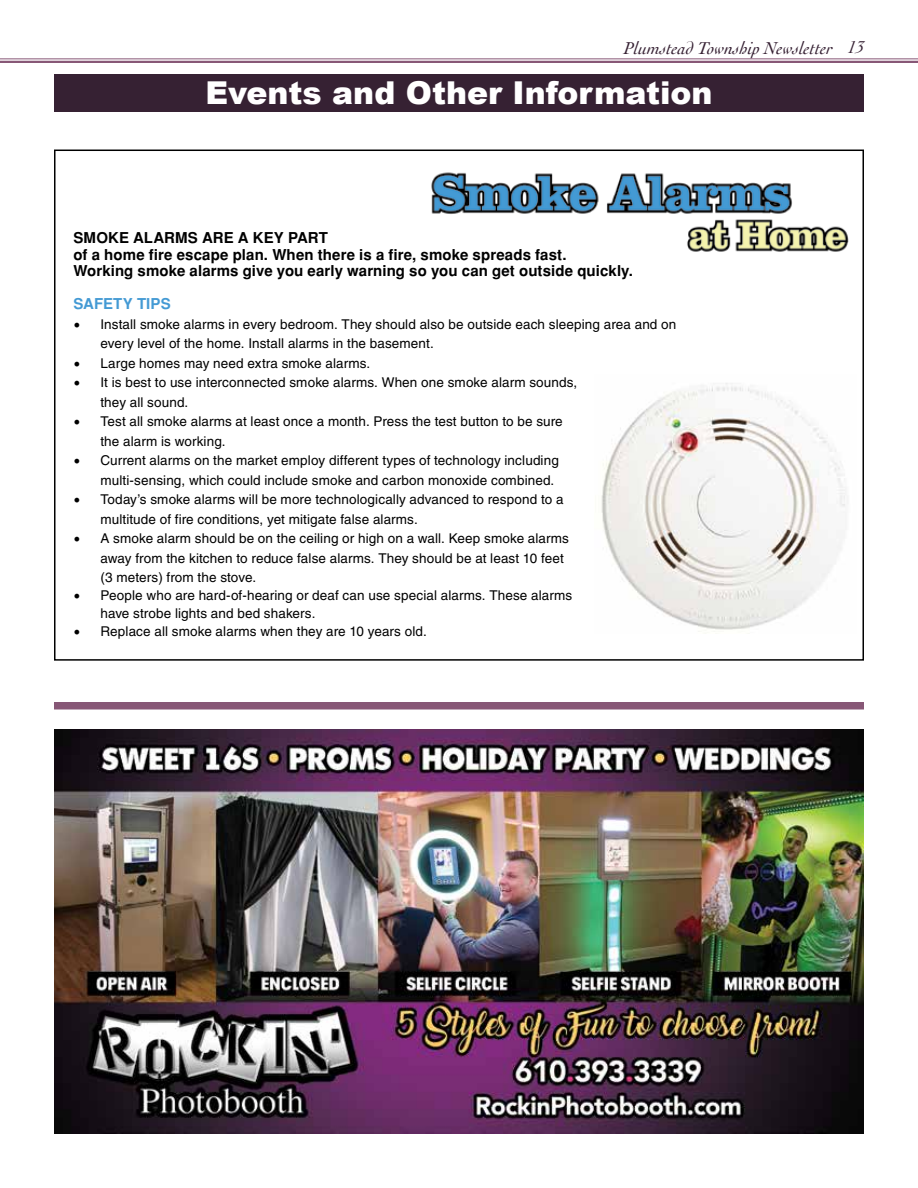
<style>
.page{position:relative;width:918px;height:1188px;background:#fff}
.page>*{position:absolute;margin:0;border:0;box-sizing:border-box;transform-origin:0 0}
.t1{font:900 31.5px "Arial";color:#fff}
.t2{font:italic 18px "Cochin";color:#362133}
.t3{font:700 15px/16.5px "Helvetica";letter-spacing:.01em;color:#000}
.t4{font:700 15px "Helvetica";letter-spacing:.005em;color:#449ad4}
.t5{font:13.5px/19.5px "Helvetica";letter-spacing:.01em;color:#000}
.s1{font-family:"Minion Pro";font-size:18px}
</style>
<div class="page">
<hr style="left:0;top:58px;width:918px;height:1px;background:#875776">
<hr style="left:0;top:61px;width:918px;height:2px;background:#875776">
<div style="left:54px;top:702px;width:810px;height:8px;background:#875776"></div>
<img style="left:54px;top:729px;width:810px;height:405px">
<div style="left:54px;top:74px;width:810px;height:38px;background:#362133"></div>
<img style="left:601px;top:383px;width:245px;height:249px">
<img style="left:431px;top:172px;width:418px;height:80px">
<h2 class="t2" style="left:624px;top:36px;width:242px">Plumstead Township Newsletter 13</h2>
<h1 class="t1" style="left:205px;top:70px;width:509px">Events and Other Information</h1>
<p class="t3" style="left:73px;top:230px;width:561px">SMOKE ALARMS ARE A KEY PART<br>of a home fire escape plan. When there is a fire, smoke spreads fast.<br>Working smoke alarms give you early warning so you can get outside quickly.</p>
<p class="t4" style="left:73px;top:295px;width:99px">SAFETY TIPS</p>
<p class="t5" style="left:100px;top:314px;width:577px;text-indent:-27px"><span class="s1">•</span> Install smoke alarms in every bedroom. They should also be outside each sleeping area and on every level of the home. Install alarms in the basement.</p>
<p class="t5" style="left:73px;top:353px;width:298px"><span class="s1">•</span> Large homes may need extra smoke alarms.</p>
<p class="t5" style="left:100px;top:373px;width:478px;text-indent:-27px"><span class="s1">•</span> It is best to use interconnected smoke alarms. When one smoke alarm sounds, they all sound.</p>
<p class="t5" style="left:100px;top:412px;width:464px;text-indent:-27px"><span class="s1">•</span> Test all smoke alarms at least once a month. Press the test button to be sure the alarm is working.</p>
<p class="t5" style="left:100px;top:451px;width:460px;text-indent:-27px"><span class="s1">•</span> Current alarms on the market employ different types of technology including multi-sensing, which could include smoke and carbon monoxide combined.</p>
<p class="t5" style="left:100px;top:490px;width:465px;text-indent:-27px"><span class="s1">•</span> Today’s smoke alarms will be more technologically advanced to respond to a multitude of fire conditions, yet mitigate false alarms.</p>
<p class="t5" style="left:100px;top:529px;width:470px;text-indent:-27px"><span class="s1">•</span> A smoke alarm should be on the ceiling or high on a wall. Keep smoke alarms away from the kitchen to reduce false alarms. They should be at least 10 feet (3 meters) from the stove.</p>
<p class="t5" style="left:100px;top:586px;width:473px;line-height:18px;text-indent:-27px"><span class="s1">•</span> People who are hard-of-hearing or deaf can use special alarms. These alarms have strobe lights and bed shakers.</p>
<p class="t5" style="left:73px;top:622px;width:355px"><span class="s1">•</span> Replace all smoke alarms when they are 10 years old.</p>
</div>
